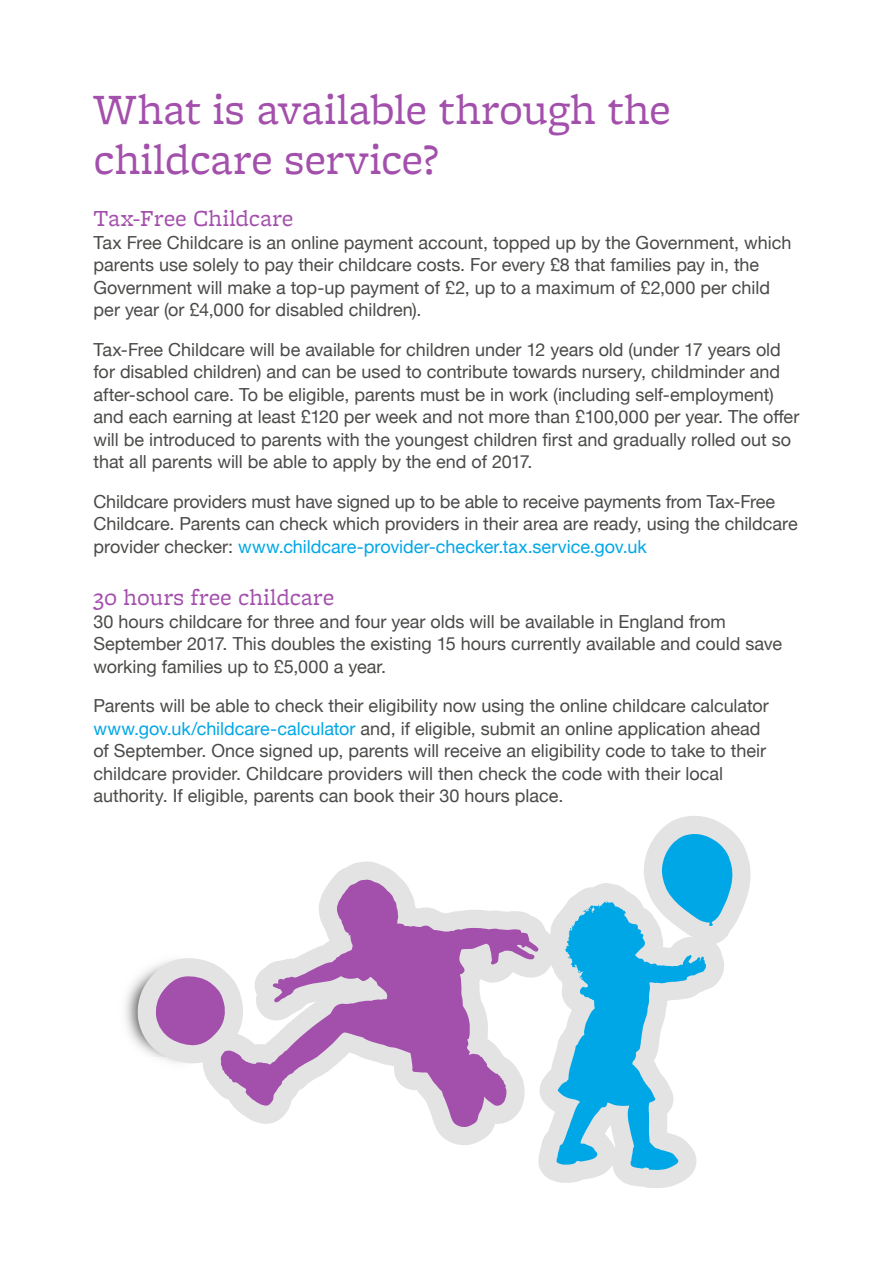
<style>
.page{position:relative;width:893px;height:1263px;background:#fff}
.page>*{position:absolute;margin:0;border:0;box-sizing:border-box;transform-origin:0 0}
.H2_Heading_Leaflet{font:45px/49.5px "Freight Micro Pro";letter-spacing:.005em;color:#a34fac}
.H3_Heading_Leaflet{font:24px "Freight Micro Pro";letter-spacing:.005em;color:#a34fac}
.P_Body_copy_Leaflet{font:18px/22.5px "Helvetica Neue";color:#4a4a48}
.s1{color:#00a7e6}
</style>
<div class="page">
<svg style="left:538px;top:831px;width:213px;height:357px"></svg>
<svg style="left:557px;top:816px;width:175px;height:354px"></svg>
<img style="left:125px;top:981px;width:11px;height:62px">
<svg style="left:136px;top:861px;width:422px;height:284px"></svg>
<svg style="left:137px;top:968px;width:83px;height:89px;background:#c399c7"></svg>
<svg style="left:220px;top:879px;width:319px;height:248px"></svg>
<h2 class="H2_Heading_Leaflet" style="left:94px;top:83px;width:579px">What is available through the childcare service?</h2>
<h3 class="H3_Heading_Leaflet" style="left:94px;top:202px;width:201px">Tax-Free Childcare</h3>
<p class="P_Body_copy_Leaflet" style="left:94px;top:232px;width:699px">Tax Free Childcare is an online payment account, topped up by the Government, which parents use solely to pay their childcare costs. For every £8 that families pay in, the Government will make a top-up payment of £2, up to a maximum of £2,000 per child per year (or £4,000 for disabled children).</p>
<p class="P_Body_copy_Leaflet" style="left:94px;top:339px;width:707px">Tax-Free Childcare will be available for children under 12 years old (under 17 years old for disabled children) and can be used to contribute towards nursery, childminder and after-school care. To be eligible, parents must be in work (including self-employment) and each earning at least £120 per week and not more than £100,000 per year. The offer will be introduced to parents with the youngest children first and gradually rolled out so that all parents will be able to apply by the end of 2017.</p>
<p class="P_Body_copy_Leaflet" style="left:94px;top:491px;width:706px">Childcare providers must have signed up to be able to receive payments from Tax-Free<br>Childcare. Parents can check which providers in their area are ready, using the childcare provider checker: <span class="s1">www.childcare-provider-checker.tax.service.gov.uk</span></p>
<h3 class="H3_Heading_Leaflet" style="left:94px;top:581px;width:242px">30 hours free childcare</h3>
<p class="P_Body_copy_Leaflet" style="left:94px;top:611px;width:690px">30 hours childcare for three and four year olds will be available in England from<br>September 2017. This doubles the existing 15 hours currently available and could save working families up to £5,000 a year.</p>
<p class="P_Body_copy_Leaflet" style="left:94px;top:695px;width:677px">Parents will be able to check their eligibility now using the online childcare calculator <span class="s1">www.gov.uk/childcare-calculator</span> and, if eligible, submit an online application ahead of September. Once signed up, parents will receive an eligibility code to take to their childcare provider. Childcare providers will then check the code with their local authority. If eligible, parents can book their 30 hours place.</p>
</div>
